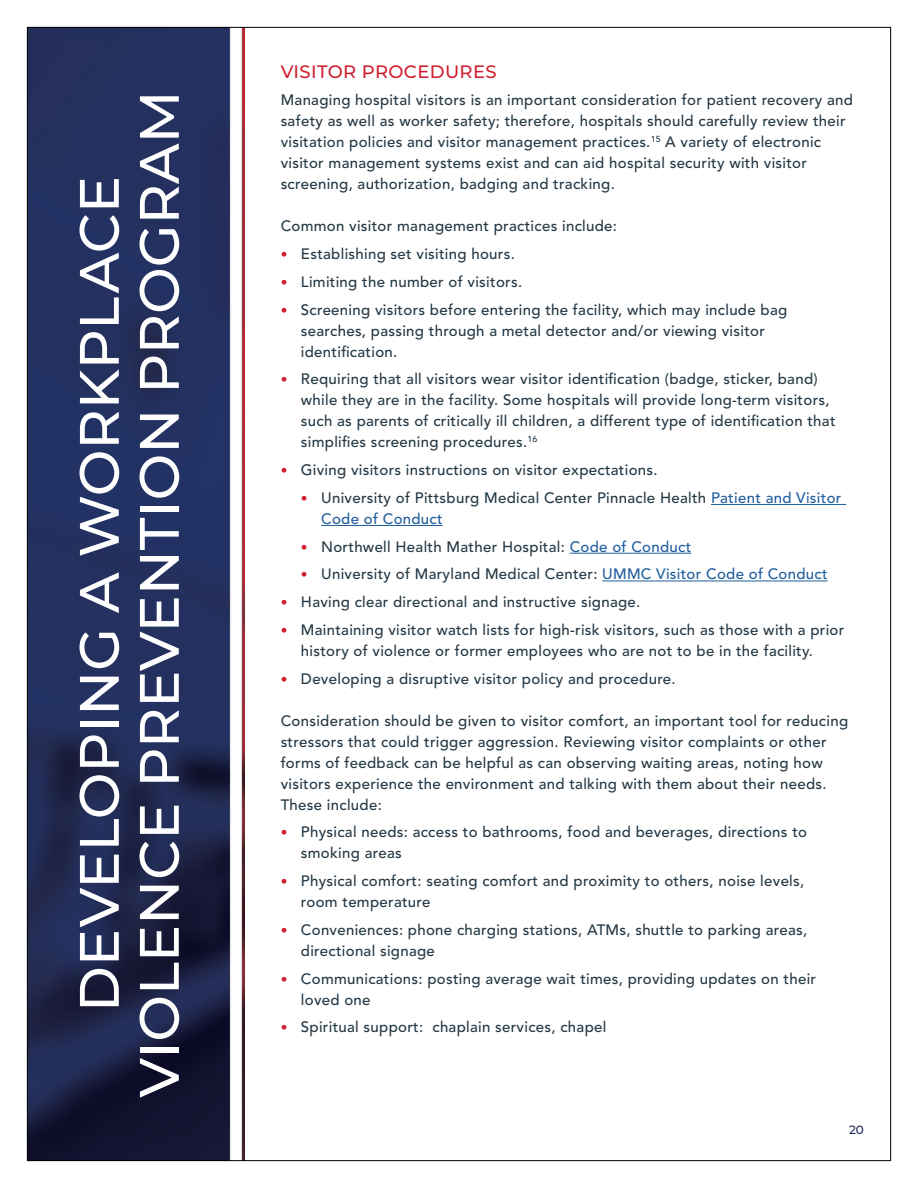
<style>
.page{position:relative;width:918px;height:1188px;background:#fff}
.page>*{position:absolute;margin:0;border:0;box-sizing:border-box;transform-origin:0 0}
.t1{font:500 55.5px/60px "Montserrat";color:#fff;text-align:center}
.t2{font:500 18px "Montserrat";letter-spacing:.02em;color:#cf2030}
.t3{font:500 15px/21px "Avenir LT Std";letter-spacing:.02em;color:#243845}
.t4{font:500 12px "Montserrat";color:#20285c}
.s1{font-size:13.5px;color:#cf2030}
.s2{color:#215e9e}
</style>
<div class="page">
<img style="left:29px;top:29px;width:216px;height:1130px">
<hr style="left:711px;top:504px;width:135px;height:1px;background:#215e9e">
<hr style="left:321px;top:525px;width:122px;height:1px;background:#215e9e">
<hr style="left:570px;top:553px;width:121px;height:1px;background:#215e9e">
<hr style="left:602px;top:581px;width:226px;height:1px;background:#215e9e">
<h1 class="t1" style="left:67px;top:1098px;width:1009px;rotate:-90deg">DEVELOPING A WORKPLACE<br>VIOLENCE PREVENTION PROGRAM</h1>
<p class="t2" style="left:281px;top:59px;width:217px">VISITOR PROCEDURES</p>
<p class="t3" style="left:281px;top:90px;width:574px">Managing hospital visitors is an important consideration for patient recovery and safety as well as worker safety; therefore, hospitals should carefully review their visitation policies and visitor management practices.<sup>15</sup> A variety of electronic visitor management systems exist and can aid hospital security with visitor screening, authorization, badging and tracking.</p>
<p class="t3" style="left:281px;top:216px;width:338px">Common visitor management practices include:</p>
<p class="t3" style="left:281px;top:244px;width:236px"><span class="s1">•</span> Establishing set visiting hours.</p>
<p class="t3" style="left:281px;top:272px;width:243px"><span class="s1">•</span> Limiting the number of visitors.</p>
<p class="t3" style="left:301px;top:299px;width:488px;text-indent:-20px"><span class="s1">•</span> Screening visitors before entering the facility, which may include bag searches, passing through a metal detector and/or viewing visitor identification.</p>
<p class="t3" style="left:301px;top:369px;width:536px;text-indent:-20px"><span class="s1">•</span> Requiring that all visitors wear visitor identification (badge, sticker, band) while they are in the facility. Some hospitals will provide long-term visitors, such as parents of critically ill children, a different type of identification that simplifies screening procedures.<sup>16</sup></p>
<p class="t3" style="left:281px;top:460px;width:378px"><span class="s1">•</span> Giving visitors instructions on visitor expectations.</p>
<p class="t3" style="left:321px;top:488px;width:522px;text-indent:-20px"><span class="s1">•</span> University of Pittsburg Medical Center Pinnacle Health <span class="s2">Patient and Visitor<br>Code of Conduct</span></p>
<p class="t3" style="left:301px;top:536px;width:392px"><span class="s1">•</span> Northwell Health Mather Hospital: <span class="s2">Code of Conduct</span></p>
<p class="t3" style="left:301px;top:564px;width:528px"><span class="s1">•</span> University of Maryland Medical Center: <span class="s2">UMMC Visitor Code of Conduct</span></p>
<p class="t3" style="left:281px;top:592px;width:361px"><span class="s1">•</span> Having clear directional and instructive signage.</p>
<p class="t3" style="left:301px;top:620px;width:545px;text-indent:-20px"><span class="s1">•</span> Maintaining visitor watch lists for high-risk visitors, such as those with a prior history of violence or former employees who are not to be in the facility.</p>
<p class="t3" style="left:281px;top:668px;width:397px"><span class="s1">•</span> Developing a disruptive visitor policy and procedure.</p>
<p class="t3" style="left:281px;top:710px;width:569px">Consideration should be given to visitor comfort, an important tool for reducing stressors that could trigger aggression. Reviewing visitor complaints or other forms of feedback can be helpful as can observing waiting areas, noting how visitors experience the environment and talking with them about their needs.<br>These include:</p>
<p class="t3" style="left:301px;top:822px;width:508px;text-indent:-20px"><span class="s1">•</span> Physical needs: access to bathrooms, food and beverages, directions to smoking areas</p>
<p class="t3" style="left:301px;top:871px;width:505px;text-indent:-20px"><span class="s1">•</span> Physical comfort: seating comfort and proximity to others, noise levels, room temperature</p>
<p class="t3" style="left:301px;top:920px;width:508px;text-indent:-20px"><span class="s1">•</span> Conveniences: phone charging stations, ATMs, shuttle to parking areas, directional signage</p>
<p class="t3" style="left:301px;top:968px;width:517px;text-indent:-20px"><span class="s1">•</span> Communications: posting average wait times, providing updates on their loved one</p>
<p class="t3" style="left:281px;top:1017px;width:327px"><span class="s1">•</span> Spiritual support: chaplain services, chapel</p>
<p class="t4" style="left:849px;top:1121px;width:16px">20</p>
</div>
